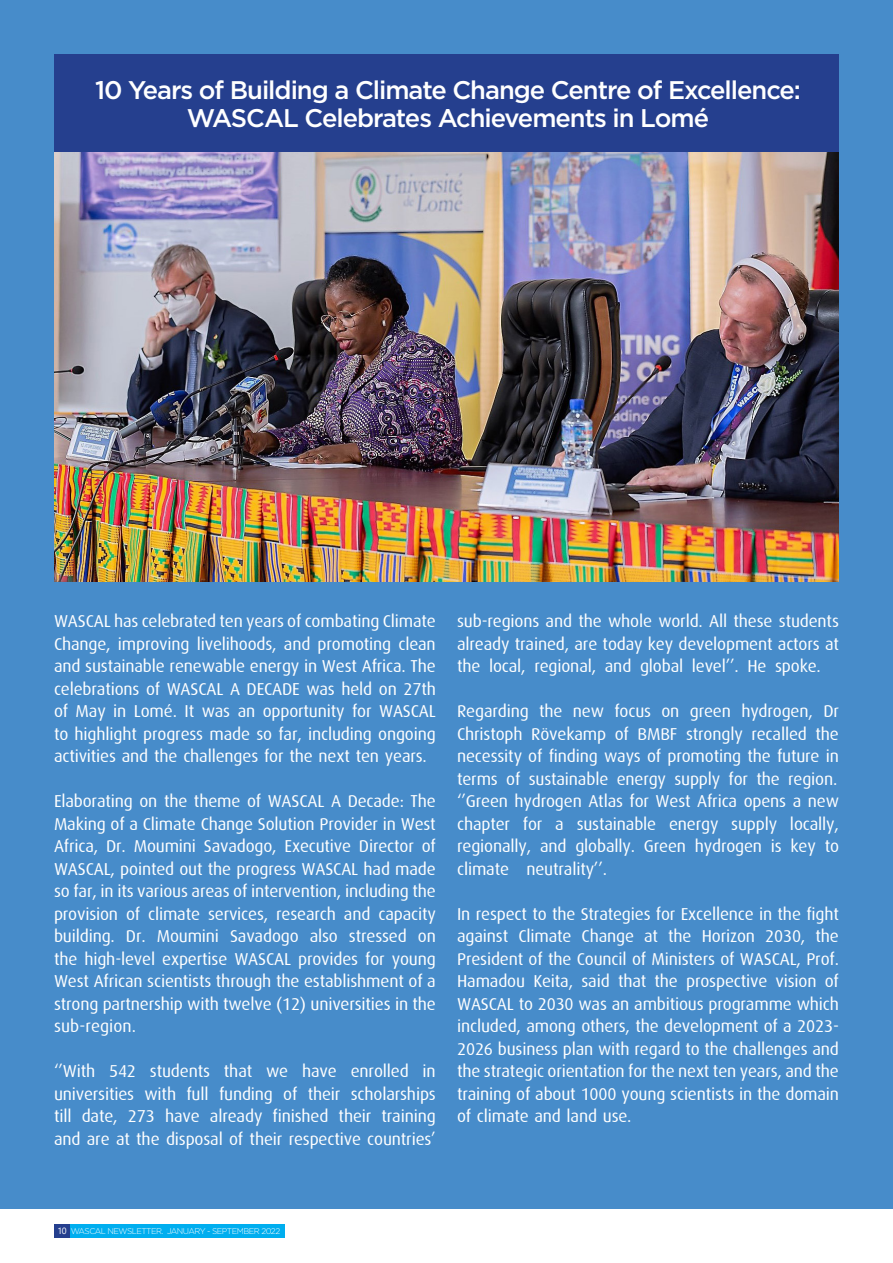
<style>
.page{position:relative;width:893px;height:1263px;background:#fff}
.page>*{position:absolute;margin:0;border:0;box-sizing:border-box;transform-origin:0 0}
.t1{font:500 25.5px/28.5px "Gotham";letter-spacing:-.04em;color:#fff;text-align:center}
.t2{font:17.25px/22.5px "Dax";letter-spacing:-.01em;color:#fff;text-align:justify}
.t3{font:300 8.25px "Gotham";letter-spacing:-.06em;color:#fff}
.s1{font-family:"Segoe UI";font-weight:400;font-size:9px}
</style>
<div class="page">
<div style="left:70px;top:1224px;width:214px;height:13px;background:#00aeef"></div>
<div style="left:54px;top:1224px;width:16px;height:13px;background:#253f8e"></div>
<div style="left:0;top:0;width:893px;height:1209px;background:#478cca"></div>
<div style="left:54px;top:54px;width:785px;height:98px;background:#253f8e"></div>
<img style="left:54px;top:152px;width:785px;height:429px">
<p class="t1" style="left:95px;top:75px;width:707px">10 Years of Building a Climate Change Centre of Excellence:<br>WASCAL Celebrates Achievements in Lomé</p>
<p class="t2" style="left:54px;top:610px;width:383px">WASCAL has celebrated ten years of combating Climate Change, improving livelihoods, and promoting clean and sustainable renewable energy in West Africa. The celebrations of WASCAL A DECADE was held on 27th of May in Lomé. It was an opportunity for WASCAL to highlight progress made so far, including ongoing activities and the challenges for the next ten years.</p>
<p class="t2" style="left:54px;top:790px;width:383px">Elaborating on the theme of WASCAL A Decade: The Making of a Climate Change Solution Provider in West Africa, Dr. Moumini Savadogo, Executive Director of WASCAL, pointed out the progress WASCAL had made so far, in its various areas of intervention, including the provision of climate services, research and capacity building. Dr. Moumini Savadogo also stressed on the high-level expertise WASCAL provides for young West African scientists through the establishment of a strong partnership with twelve (12) universities in the sub-region.</p>
<p class="t2" style="left:54px;top:1060px;width:383px">‘’With 542 students that we have enrolled in universities with full funding of their scholarships till date, 273 have already finished their training and are at the disposal of their respective countries’</p>
<p class="t2" style="left:457px;top:610px;width:383px">sub-regions and the whole world. All these students already trained, are today key development actors at the local, regional, and global level’’. He spoke.</p>
<p class="t2" style="left:457px;top:700px;width:383px">Regarding the new focus on green hydrogen, Dr Christoph Rövekamp of BMBF strongly recalled the necessity of finding ways of promoting the future in terms of sustainable energy supply for the region.</p>
<p class="t2" style="left:457px;top:790px;width:383px">‘’Green hydrogen Atlas for West Africa opens a new chapter for a sustainable energy supply locally, regionally, and globally. Green hydrogen is key to climate neutrality’’.</p>
<p class="t2" style="left:457px;top:902px;width:383px">In respect to the Strategies for Excellence in the fight against Climate Change at the Horizon 2030, the President of the Council of Ministers of WASCAL, Prof.<br>Hamadou Keita, said that the prospective vision of WASCAL to 2030 was an ambitious programme which included, among others, the development of a 2023- 2026 business plan with regard to the challenges and the strategic orientation for the next ten years, and the training of about 1000 young scientists in the domain of climate and land use.</p>
<p class="t3" style="left:57px;top:1225px;width:224px"><span class="s1">10</span> WASCAL NEWSLETTER. JANUARY - SEPTEMBER 2022</p>
</div>
